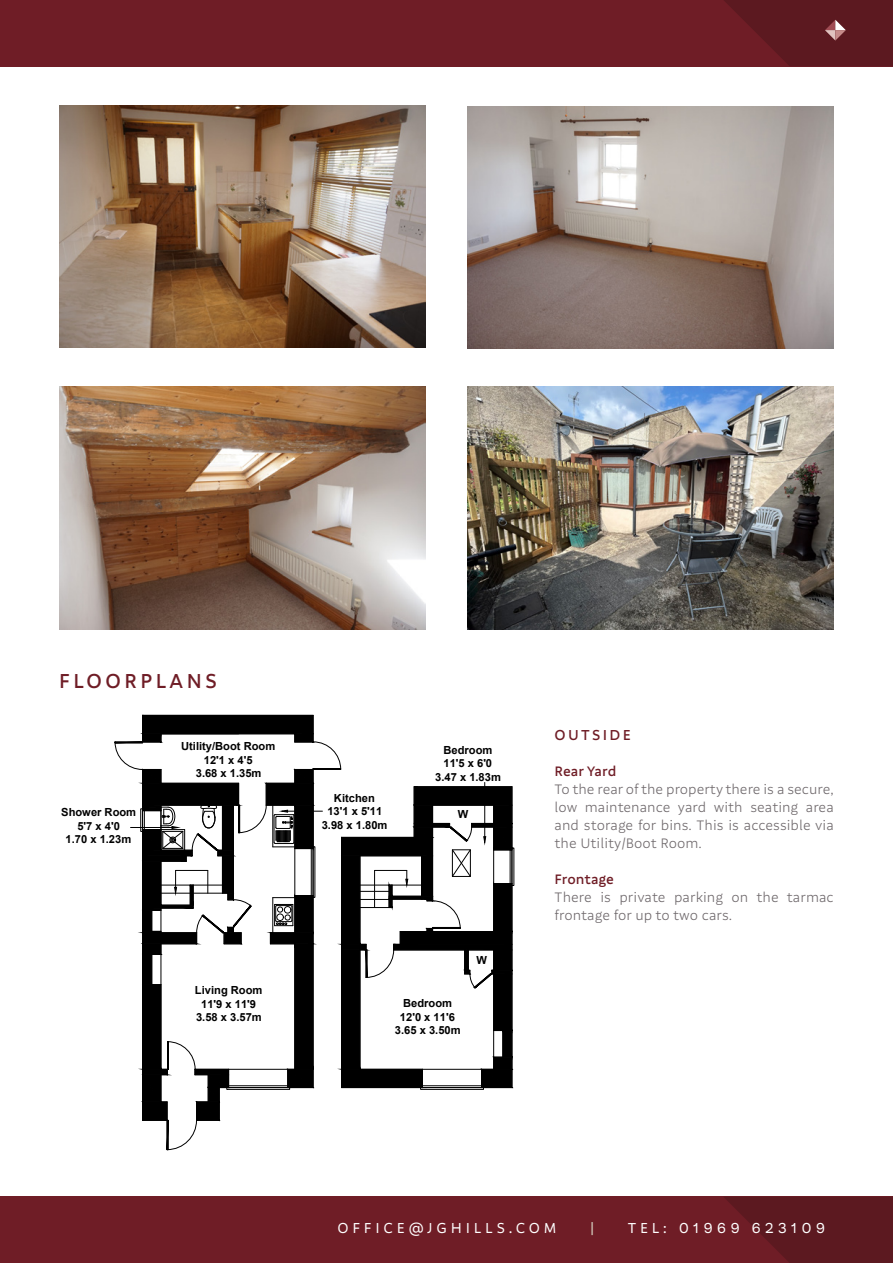
<style>
.page{position:relative;width:893px;height:1263px;background:#fff}
.page>*{position:absolute;margin:0;border:0;box-sizing:border-box;transform-origin:0 0}
.t1{font:500 21px "Aestetico Formal";letter-spacing:.2em;color:#6f1d26}
.t2{font:15px "Aestetico Formal";letter-spacing:.3em;color:#fff}
.t3{font:15px "Aestetico";letter-spacing:.3em;color:#fff}
.t4{font:500 15px "Aestetico Formal";letter-spacing:.2em;color:#6f1d26}
.t5{font:15px "Aestetico Formal";color:#d3cdbe}
.t6{font:300 14.25px/18px "Aestetico Formal";letter-spacing:.05em;color:#6e686b;text-align:justify}
.t7{font:500 14.25px "Aestetico Formal";letter-spacing:.045em;color:#6f1d26}
.t8{font:700 11.1px/13.5px "Arial";color:#000;text-align:center}
.s1{font-family:"Aestetico Formal"}
</style>
<div class="page">
<div style="left:0;top:1197px;width:893px;height:66px;background:#6f1d26"></div>
<div style="left:0;top:0;width:893px;height:66px;background:#6f1d26"></div>
<svg style="left:724px;top:1197px;width:169px;height:66px"></svg>
<svg style="left:724px;top:0;width:169px;height:66px"></svg>
<img style="left:60px;top:105px;width:365px;height:243px">
<img style="left:60px;top:387px;width:365px;height:242px">
<img style="left:468px;top:387px;width:365px;height:242px">
<img style="left:468px;top:106px;width:365px;height:243px">
<svg style="left:115px;top:715px;width:400px;height:436px"></svg>
<div style="left:313px;top:768px;width:28px;height:2px;border:1px solid #000"></div>
<h1 class="t1" style="left:60px;top:669px;width:158px">FLOORPLANS</h1>
<p class="t8" style="left:61px;top:806px;width:76px">Shower Room<br>5'7 x 4'0<br>1.70 x 1.23m</p>
<p class="t8" style="left:181px;top:740px;width:96px">Utility/Boot Room<br>12'1 x 4'5<br>3.68 x 1.35m</p>
<p class="t8" style="left:195px;top:984px;width:69px">Living Room<br>11'9 x 11'9<br>3.58 x 3.57m</p>
<p class="t8" style="left:322px;top:791px;width:67px">Kitchen<br>13'1 x 5'11<br>3.98 x 1.80m</p>
<p class="t8" style="left:435px;top:743px;width:67px">Bedroom<br>11'5 x 6'0<br>3.47 x 1.83m</p>
<p class="t8" style="left:458px;top:808px;width:12px">W</p>
<p class="t8" style="left:395px;top:997px;width:67px">Bedroom<br>12'0 x 11'6<br>3.65 x 3.50m</p>
<p class="t8" style="left:476px;top:954px;width:12px">W</p>
<p class="t4" style="left:555px;top:726px;width:77px">OUTSIDE</p>
<p class="t7" style="left:555px;top:763px;width:63px">Rear Yard</p>
<p class="t6" style="left:555px;top:780px;width:280px">To the rear of the property there is a secure, low maintenance yard with seating area and storage for bins. This is accessible via the Utility/Boot Room.</p>
<p class="t7" style="left:555px;top:871px;width:60px">Frontage</p>
<p class="t6" style="left:555px;top:888px;width:280px">There is private parking on the tarmac frontage for up to two cars.</p>
<p class="t2" style="left:338px;top:1219px;width:220px">OFFICE@JGHILLS.COM</p>
<p class="t5" style="left:591px;top:1219px;width:5px">|</p>
<p class="t3" style="left:628px;top:1219px;width:198px"><span class="s1">TEL:</span> 01969 623109</p>
</div>
